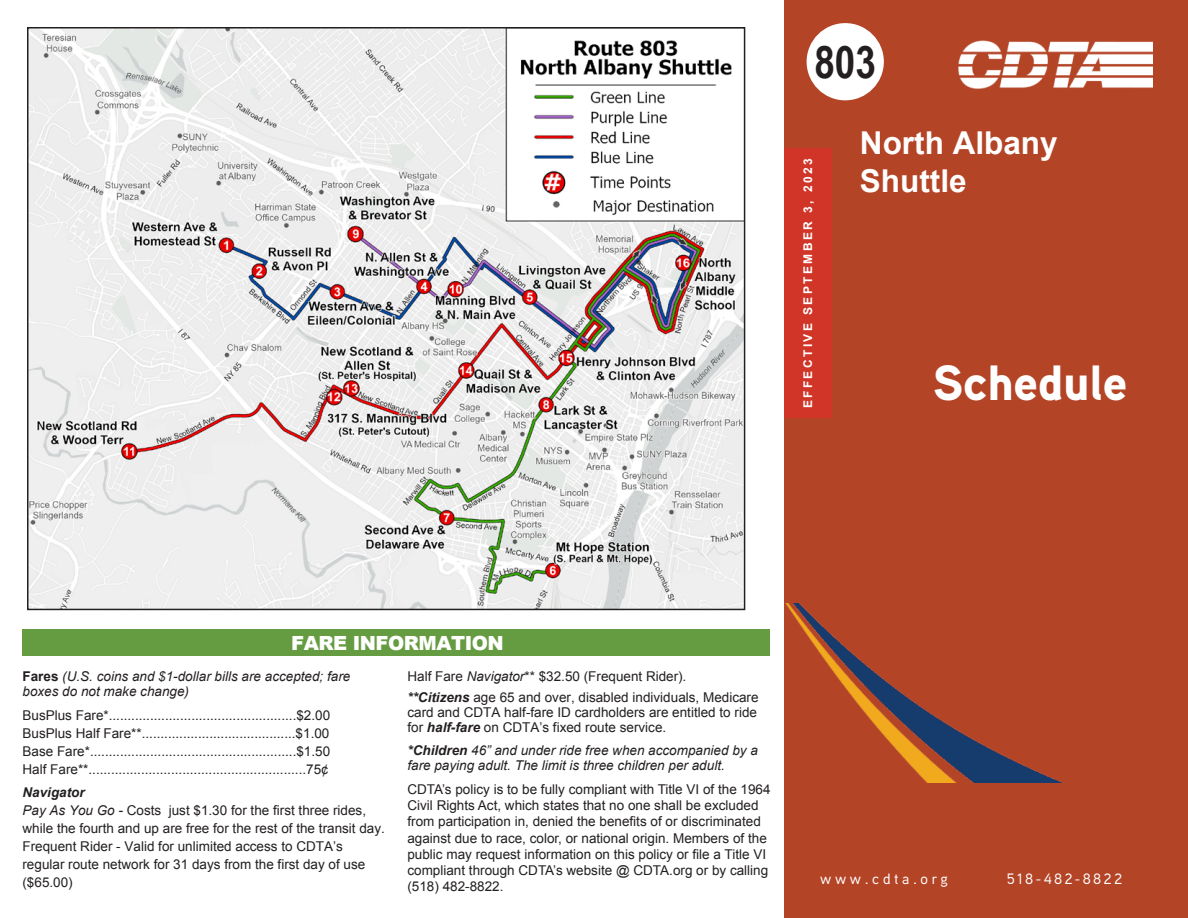
<style>
.page{position:relative;width:1188px;height:918px;background:#fff}
.page>*{position:absolute;margin:0;border:0;box-sizing:border-box;transform-origin:0 0}
.t1{font:900 49.5px "Aaux Pro";color:#fff}
.t2{font:700 45px "Arial Narrow";color:#231f20}
.t3{font:700 31.5px/37.8px "Arial";color:#fff}
.t4{font:900 19.5px "Arial";letter-spacing:-.025em;color:#fff}
.t5{font:500 15px "Aaux Next";letter-spacing:.24em;color:#fff}
.t6{font:500 15px "Aaux Next";letter-spacing:.15em;color:#fff}
.t7{font:13.5px/18px "Arial";color:#231f20;text-align:justify}
.t8{font:italic 13.5px/15px "Arial";color:#231f20}
.t9{font:700 12px "Arial";letter-spacing:.2em;color:#fff}
.s1{font-weight:700;font-style:normal}
.s2{font-weight:700;font-style:italic}
.s3{font-style:italic}
.s4{font-weight:700}
</style>
<div class="page">
<div style="left:784px;top:0;width:404px;height:918px;background:#b44426"></div>
<img style="left:30px;top:30px;width:712px;height:577px">
<div style="left:807px;top:23px;width:77px;height:77px;background:#fff;border-radius:50%"></div>
<div style="left:784px;top:148px;width:47px;height:270px;background:#d03528"></div>
<img style="left:786px;top:604px;width:278px;height:179px">
<div style="left:22px;top:629px;width:748px;height:27px;background:#669c41"></div>
<img style="left:958px;top:40px;width:194px;height:49px">
<p class="t2" style="left:814px;top:28px;width:63px">803</p>
<p class="t9" style="left:800px;top:408px;width:251px;rotate:-90deg">EFFECTIVE SEPTEMBER 3, 2023</p>
<p class="t3" style="left:860px;top:125px;width:199px">North Albany<br>Shuttle</p>
<p class="t1" style="left:933px;top:351px;width:196px">Schedule</p>
<p class="t4" style="left:291px;top:629px;width:214px">FARE INFORMATION</p>
<p class="t8" style="left:22px;top:669px;width:329px"><span class="s1">Fares</span> (U.S. coins and $1-dollar bills are accepted; fare boxes do not make change)</p>
<p class="t7" style="left:22px;top:706px;width:309px">BusPlus Fare*..................................................$2.00<br>BusPlus Half Fare**.........................................$1.00<br>Base Fare*.......................................................$1.50<br>Half Fare**..........................................................75¢</p>
<p class="t7" style="left:22px;top:783px;width:364px;text-align:left"><span class="s2">Navigator<br></span><span class="s3">Pay As You Go -</span> Costs just $1.30 for the first three rides, while the fourth and up are free for the rest of the transit day.<br>Frequent Rider - Valid for unlimited access to CDTA’s regular route network for 31 days from the first day of use ($65.00)</p>
<p class="t7" style="left:407px;top:668px;width:281px">Half Fare <span class="s3">Navigator</span>** $32.50 (Frequent Rider)<span class="s3">.</span></p>
<p class="t7" style="left:407px;top:690px;width:353px;line-height:15px"><span class="s2">**Citizens</span> age 65 and over, disabled individuals, Medicare card and CDTA half-fare ID cardholders are entitled to ride for <span class="s2">half-fare</span> on CDTA’s fixed route service.</p>
<p class="t8" style="left:407px;top:743px;width:352px"><span class="s4">*Children</span> 46” and under ride free when accompanied by a fare paying adult. The limit is three children per adult.</p>
<p class="t7" style="left:407px;top:781px;width:365px;line-height:16.2px;text-align:left">CDTA’s policy is to be fully compliant with Title VI of the 1964<br>Civil Rights Act, which states that no one shall be excluded from participation in, denied the benefits of or discriminated against due to race, color, or national origin. Members of the public may request information on this policy or file a Title VI compliant through CDTA’s website @ CDTA.org or by calling (518) 482-8822.</p>
<p class="t5" style="left:820px;top:869px;width:129px">www.cdta.org</p>
<p class="t6" style="left:1007px;top:869px;width:117px">518-482-8822</p>
</div>
